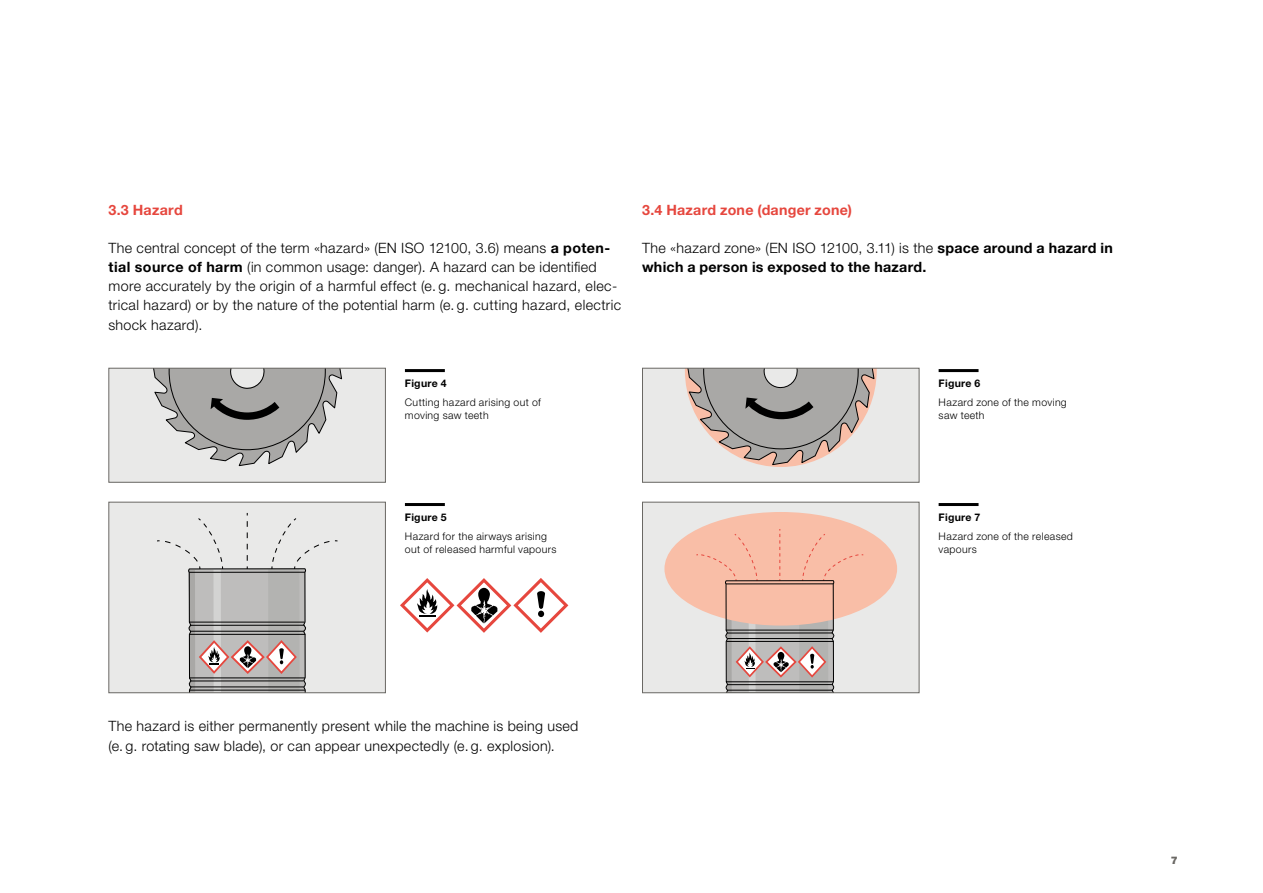
<style>
.page{position:relative;width:1263px;height:893px;background:#fff}
.page>*{position:absolute;margin:0;border:0;box-sizing:border-box;transform-origin:0 0}
.t1{font:300 14.25px/19.2px "Helvetica Neue LT Std";letter-spacing:.025em;color:#000}
.t2{font:700 14.25px/19.2px "Helvetica Neue LT Std";letter-spacing:.015em;color:#000}
.t3{font:700 14.25px "Helvetica Neue LT Std";letter-spacing:.015em;color:#e6473e}
.t4{font:300 10.5px/12.8px "Helvetica Neue LT Std";letter-spacing:.035em;color:#000}
.t5{font:700 10.5px "Helvetica Neue LT Std";letter-spacing:.025em;color:#000}
.t6{font:900 10.5px "Helvetica Neue LT Std";color:#6a6864}
.s1{font-weight:700}
.s2{font-weight:300}
</style>
<div class="page">
<div style="left:109px;top:368px;width:276px;height:114px;background:#e9e9e8"></div>
<svg style="left:153px;top:370px;width:189px;height:96px"></svg>
<div style="left:108px;top:368px;width:278px;height:115px;border:1px solid #6a6864"></div>
<div style="left:642px;top:368px;width:277px;height:114px;background:#e9e9e8"></div>
<svg style="left:685px;top:370px;width:192px;height:97px"></svg>
<div style="left:642px;top:368px;width:277px;height:115px;border:1px solid #6a6864"></div>
<div style="left:109px;top:502px;width:276px;height:191px;background:#e9e9e8"></div>
<svg style="left:157px;top:513px;width:181px;height:178px"></svg>
<div style="left:108px;top:502px;width:278px;height:191px;border:1px solid #6a6864"></div>
<div style="left:642px;top:502px;width:277px;height:191px;background:#e9e9e8"></div>
<div style="left:664px;top:512px;width:233px;height:114px;background:#f9bea7;border-radius:50%"></div>
<hr style="left:726px;top:693px;width:107px;height:1px;background:#000">
<svg style="left:696px;top:529px;width:168px;height:162px"></svg>
<div style="left:642px;top:502px;width:277px;height:191px;border:1px solid #6a6864"></div>
<svg style="left:400px;top:578px;width:168px;height:55px"></svg>
<hr style="left:405px;top:369px;width:40px;height:3px;background:#000">
<hr style="left:939px;top:369px;width:39px;height:3px;background:#000">
<hr style="left:939px;top:503px;width:39px;height:3px;background:#000">
<hr style="left:405px;top:503px;width:40px;height:3px;background:#000">
<p class="t3" style="left:108px;top:201px;width:76px">3.3 Hazard</p>
<p class="t1" style="left:108px;top:238px;width:514px">The central concept of the term «hazard» (EN ISO 12100, 3.6) means <span class="s1">a poten&shy;tial source of harm</span> (in common usage: danger). A hazard can be identified more accurately by the origin of a harmful effect (e. g. mechanical hazard, elec&shy;trical hazard) or by the nature of the potential harm (e. g. cutting hazard, electric shock hazard).</p>
<p class="t3" style="left:642px;top:201px;width:211px">3.4 Hazard zone (danger zone)</p>
<p class="t2" style="left:642px;top:238px;width:472px"><span class="s2">The «hazard zone» (EN ISO 12100, 3.11) is the</span> space around a hazard in which a person is exposed to the hazard.</p>
<p class="t5" style="left:405px;top:377px;width:43px">Figure 4</p>
<p class="t5" style="left:939px;top:377px;width:43px">Figure 6</p>
<p class="t4" style="left:405px;top:396px;width:137px">Cutting hazard arising out of moving saw teeth</p>
<p class="t4" style="left:939px;top:396px;width:130px">Hazard zone of the moving saw teeth</p>
<p class="t5" style="left:405px;top:511px;width:43px">Figure 5</p>
<p class="t5" style="left:939px;top:511px;width:43px">Figure 7</p>
<p class="t4" style="left:405px;top:530px;width:153px">Hazard for the airways arising out of released harmful vapours</p>
<p class="t4" style="left:939px;top:530px;width:136px">Hazard zone of the released vapours</p>
<p class="t1" style="left:108px;top:716px;width:471px">The hazard is either permanently present while the machine is being used (e. g. rotating saw blade), or can appear unexpectedly (e. g. explosion).</p>
<p class="t6" style="left:1171px;top:854px;width:9px">7</p>
</div>
